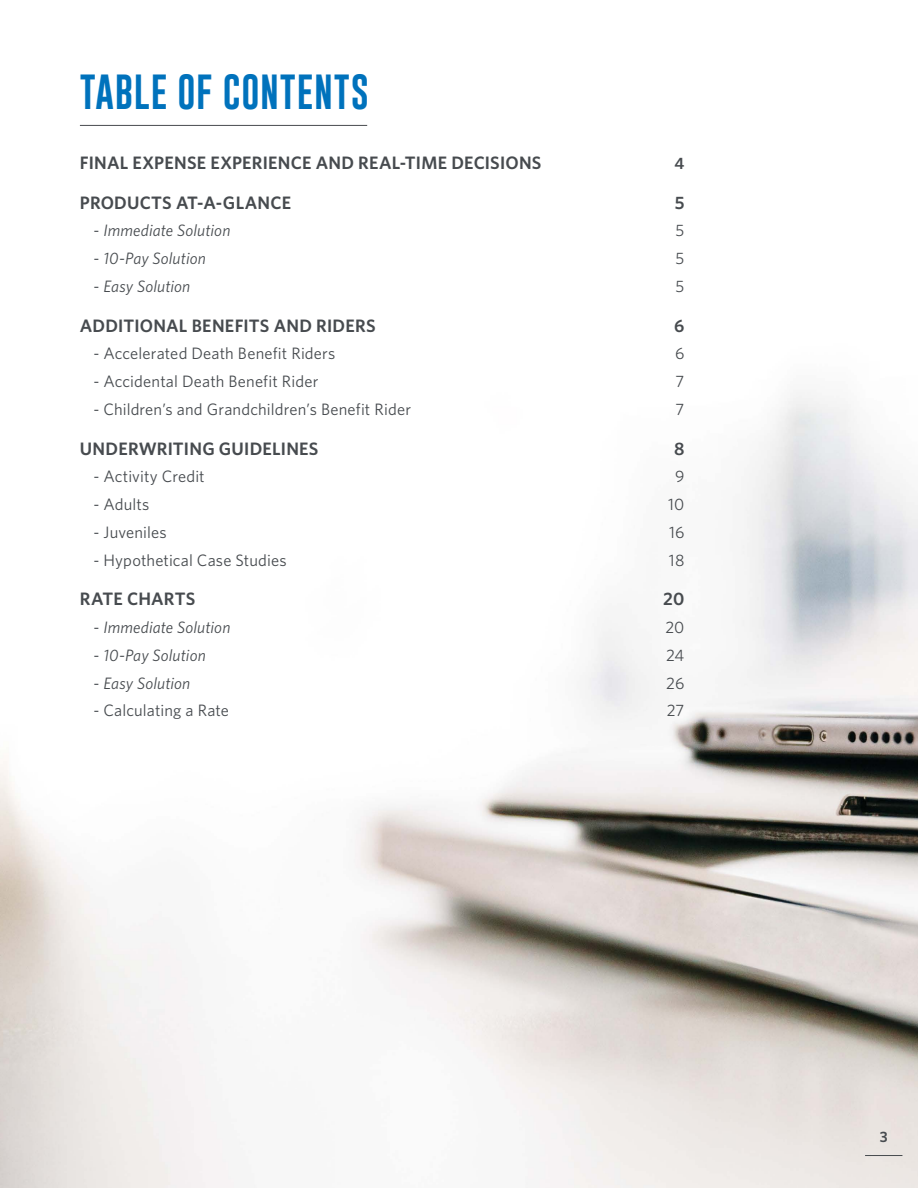
<style>
.page{position:relative;width:918px;height:1188px;background:#fff}
.page>*{position:absolute;margin:0;border:0;box-sizing:border-box;transform-origin:0 0}
.t1{font:36px "Gobold";letter-spacing:.02em;color:#0072bc}
.t2{font:600 18px "Whitney";letter-spacing:.01em;color:#474b4f}
.t3{font:16.5px "Whitney";letter-spacing:.01em;color:#474b4f}
.t4{font:italic 16.5px "Whitney";letter-spacing:.005em;color:#474b4f}
.t5{font:600 16.5px "Whitney";color:#474b4f}
.t6{font:600 15px "Whitney";color:#474b4f}
.s1{font-style:normal}
</style>
<div class="page">
<img style="left:1px;top:124px;width:917px;height:1064px">
<hr style="left:865px;top:1155px;width:37px;height:1px;background:#474b4f">
<hr style="left:80px;top:125px;width:287px;height:1px;background:#474b4f">
<h1 class="t1" style="left:80px;top:69px;width:291px">TABLE OF CONTENTS</h1>
<p class="t2" style="left:80px;top:151px;width:463px">FINAL EXPENSE EXPERIENCE AND REAL-TIME DECISIONS</p>
<p class="t5" style="left:675px;top:152px;width:11px">4</p>
<p class="t2" style="left:80px;top:190px;width:213px">PRODUCTS AT-A-GLANCE</p>
<p class="t2" style="left:675px;top:190px;width:11px">5</p>
<p class="t4" style="left:93px;top:220px;width:139px"><span class="s1">-</span> Immediate Solution</p>
<p class="t3" style="left:676px;top:220px;width:10px">5</p>
<p class="t4" style="left:93px;top:247px;width:114px"><span class="s1">-</span> 10-Pay Solution</p>
<p class="t3" style="left:676px;top:247px;width:10px">5</p>
<p class="t4" style="left:93px;top:275px;width:98px"><span class="s1">-</span> Easy Solution</p>
<p class="t3" style="left:676px;top:275px;width:10px">5</p>
<p class="t2" style="left:80px;top:313px;width:297px">ADDITIONAL BENEFITS AND RIDERS</p>
<p class="t2" style="left:674px;top:313px;width:12px">6</p>
<p class="t3" style="left:93px;top:343px;width:244px">- Accelerated Death Benefit Riders</p>
<p class="t3" style="left:675px;top:343px;width:11px">6</p>
<p class="t3" style="left:93px;top:370px;width:227px">- Accidental Death Benefit Rider</p>
<p class="t3" style="left:676px;top:370px;width:10px">7</p>
<p class="t3" style="left:93px;top:398px;width:319px">- Children’s and Grandchildren’s Benefit Rider</p>
<p class="t3" style="left:676px;top:398px;width:10px">7</p>
<p class="t2" style="left:80px;top:436px;width:240px">UNDERWRITING GUIDELINES</p>
<p class="t2" style="left:674px;top:436px;width:12px">8</p>
<p class="t3" style="left:93px;top:466px;width:113px">- Activity Credit</p>
<p class="t3" style="left:675px;top:466px;width:11px">9</p>
<p class="t3" style="left:93px;top:493px;width:58px">- Adults</p>
<p class="t3" style="left:668px;top:493px;width:18px">10</p>
<p class="t3" style="left:93px;top:521px;width:75px">- Juveniles</p>
<p class="t3" style="left:669px;top:521px;width:17px">16</p>
<p class="t3" style="left:93px;top:549px;width:195px">- Hypothetical Case Studies</p>
<p class="t3" style="left:669px;top:549px;width:17px">18</p>
<p class="t2" style="left:80px;top:587px;width:117px">RATE CHARTS</p>
<p class="t2" style="left:663px;top:587px;width:23px">20</p>
<p class="t4" style="left:93px;top:616px;width:139px"><span class="s1">-</span> Immediate Solution</p>
<p class="t3" style="left:665px;top:616px;width:21px">20</p>
<p class="t4" style="left:93px;top:644px;width:114px"><span class="s1">-</span> 10-Pay Solution</p>
<p class="t3" style="left:666px;top:644px;width:20px">24</p>
<p class="t4" style="left:93px;top:672px;width:98px"><span class="s1">-</span> Easy Solution</p>
<p class="t3" style="left:666px;top:672px;width:20px">26</p>
<p class="t3" style="left:93px;top:700px;width:137px">- Calculating a Rate</p>
<p class="t3" style="left:667px;top:700px;width:19px">27</p>
<p class="t6" style="left:880px;top:1126px;width:9px">3</p>
</div>
